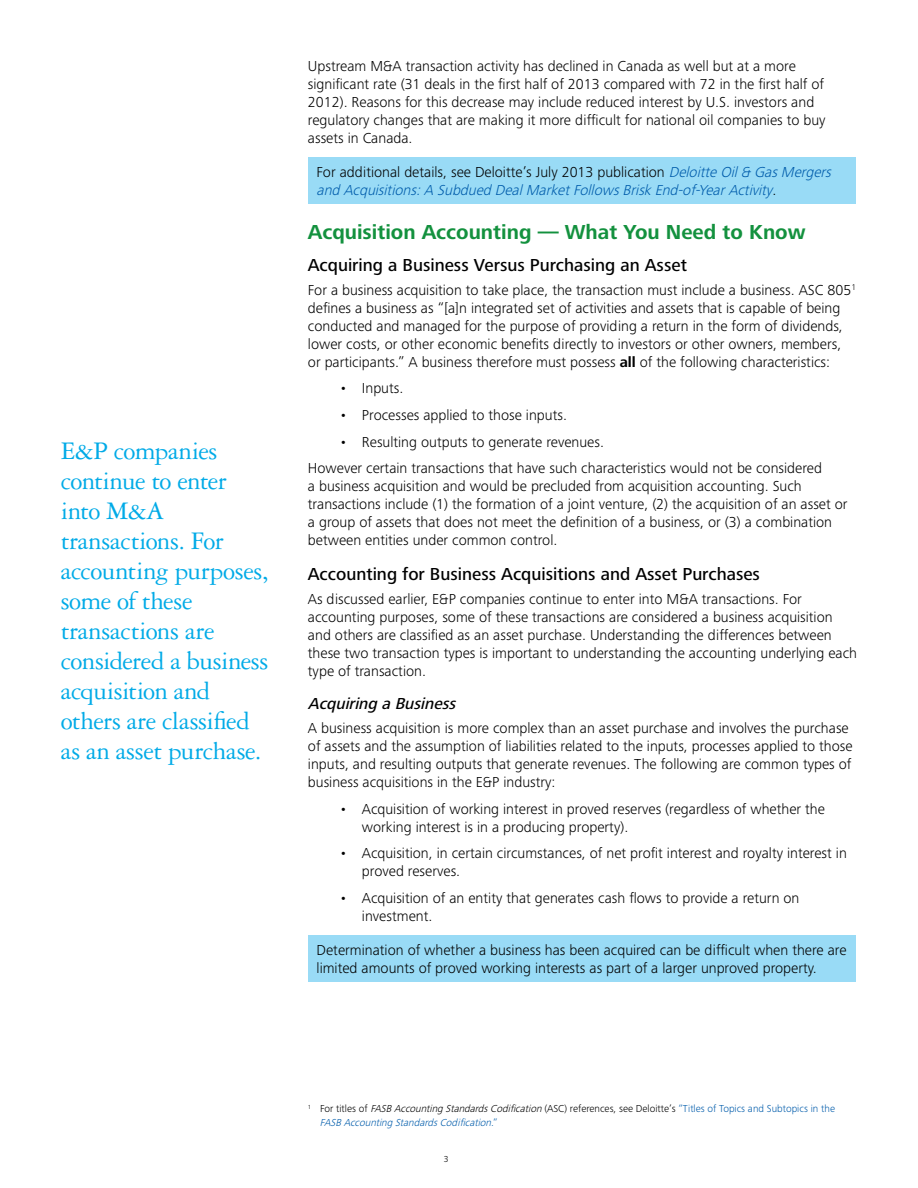
<style>
.page{position:relative;width:918px;height:1188px;background:#fff}
.page>*{position:absolute;margin:0;border:0;box-sizing:border-box;transform-origin:0 0}
.t1{font:27px/30px "Garamond 3 LT Std";letter-spacing:-.02em;color:#00aae7}
.t2{font:700 21px "Frutiger Next Pro";color:#13913e}
.t3{font:500 18px "Frutiger Next Pro";color:#000}
.t4{font:italic 500 16.5px "Frutiger Next Pro";color:#000}
.t5{font:300 15px/18px "Frutiger Next Pro";color:#000}
.t6{font:italic 300 15px/18px "Frutiger Next Pro";color:#005cab}
.t7{font:300 10.5px/13.5px "Frutiger Next Pro";color:#000}
.t8{font:300 9px "Frutiger Next Pro";color:#000}
.s1{font-style:normal;color:#000}
.s2{font-weight:700}
.s3{font-style:italic}
.s4{color:#005cab}
.s5{font-style:italic;color:#005cab}
</style>
<div class="page">
<div style="left:308px;top:158px;width:547px;height:46px;background:#99dbf6"></div>
<div style="left:308px;top:936px;width:547px;height:46px;background:#99dbf6"></div>
<h1 class="t1" style="left:61px;top:436px;width:209px">E&amp;P companies continue to enter into M&amp;A transactions. For accounting purposes, some of these transactions are considered a business acquisition and others are classified as an asset purchase.</h1>
<p class="t5" style="left:308px;top:57px;width:519px">Upstream M&amp;A transaction activity has declined in Canada as well but at a more significant rate (31 deals in the first half of 2013 compared with 72 in the first half of 2012). Reasons for this decrease may include reduced interest by U.S. investors and regulatory changes that are making it more difficult for national oil companies to buy assets in Canada.</p>
<p class="t6" style="left:317px;top:163px;width:520px"><span class="s1">For additional details, see Deloitte’s July 2013 publication</span> DeloitteOil&amp; GasMergers and Acquisitions:A Subdued DealMarketFollowsBriskEnd-of-YearActivity<span class="s1">.</span></p>
<h2 class="t2" style="left:308px;top:220px;width:499px">Acquisition Accounting — What You Need to Know</h2>
<p class="t3" style="left:308px;top:255px;width:381px">Acquiring a Business Versus Purchasing an Asset</p>
<p class="t5" style="left:308px;top:281px;width:550px">For a business acquisition to take place, the transaction must include a business. ASC 805<sup>1 </sup>defines a business as “[a]n integrated set of activities and assets that is capable of being conducted and managed for the purpose of providing a return in the form of dividends, lower costs, or other economic benefits directly to investors or other owners, members, or participants.” A business therefore must possess <span class="s2">all</span> of the following characteristics:</p>
<p class="t5" style="left:339px;top:379px;width:65px">• Inputs.</p>
<p class="t5" style="left:339px;top:406px;width:229px">• Processes applied to those inputs.</p>
<p class="t5" style="left:308px;top:428px;width:516px;line-height:26.7px;text-indent:32px">• Resulting outputs to generate revenues.<br>However certain transactions that have such characteristics would not be considered</p>
<p class="t5" style="left:308px;top:477px;width:541px">a business acquisition and would be precluded from acquisition accounting. Such transactions include (1) the formation of a joint venture, (2) the acquisition of an asset or a group of assets that does not meet the definition of a business, or (3) a combination between entities under common control.</p>
<p class="t3" style="left:308px;top:564px;width:454px">Accounting for Business Acquisitions and Asset Purchases</p>
<p class="t5" style="left:308px;top:590px;width:551px">As discussed earlier, E&amp;P companies continue to enter into M&amp;A transactions. For accounting purposes, some of these transactions are considered a business acquisition and others are classified as an asset purchase. Understanding the differences between these two transaction types is important to understanding the accounting underlying each type of transaction.</p>
<p class="t4" style="left:308px;top:694px;width:153px">Acquiring a Business</p>
<p class="t5" style="left:308px;top:719px;width:546px">A business acquisition is more complex than an asset purchase and involves the purchase of assets and the assumption of liabilities related to the inputs, processes applied to those inputs, and resulting outputs that generate revenues. The following are common types of business acquisitions in the E&amp;P industry:</p>
<p class="t5" style="left:362px;top:800px;width:465px;text-indent:-22px">• Acquisition of working interest in proved reserves (regardless of whether the working interest is in a producing property).</p>
<p class="t5" style="left:362px;top:844px;width:486px;text-indent:-22px">• Acquisition, in certain circumstances, of net profit interest and royalty interest in proved reserves.</p>
<p class="t5" style="left:362px;top:889px;width:439px;text-indent:-22px">• Acquisition of an entity that generates cash flows to provide a return on investment.</p>
<p class="t5" style="left:317px;top:941px;width:532px">Determination of whether a business has been acquired can be difficult when there are limited amounts of proved working interests as part of a larger unproved property.</p>
<p class="t7" style="left:320px;top:1102px;width:517px;text-indent:-12px"><sup>1</sup> For titles of <span class="s3">FASB Accounting StandardsCodification</span> (ASC) references, see Deloitte’s <span class="s4">“Titles of Topics and Subtopics in the<br></span><span class="s5">FASB Accounting StandardsCodification</span><span class="s4">. ”</span></p>
<p class="t8" style="left:444px;top:1154px;width:6px">3</p>
</div>
